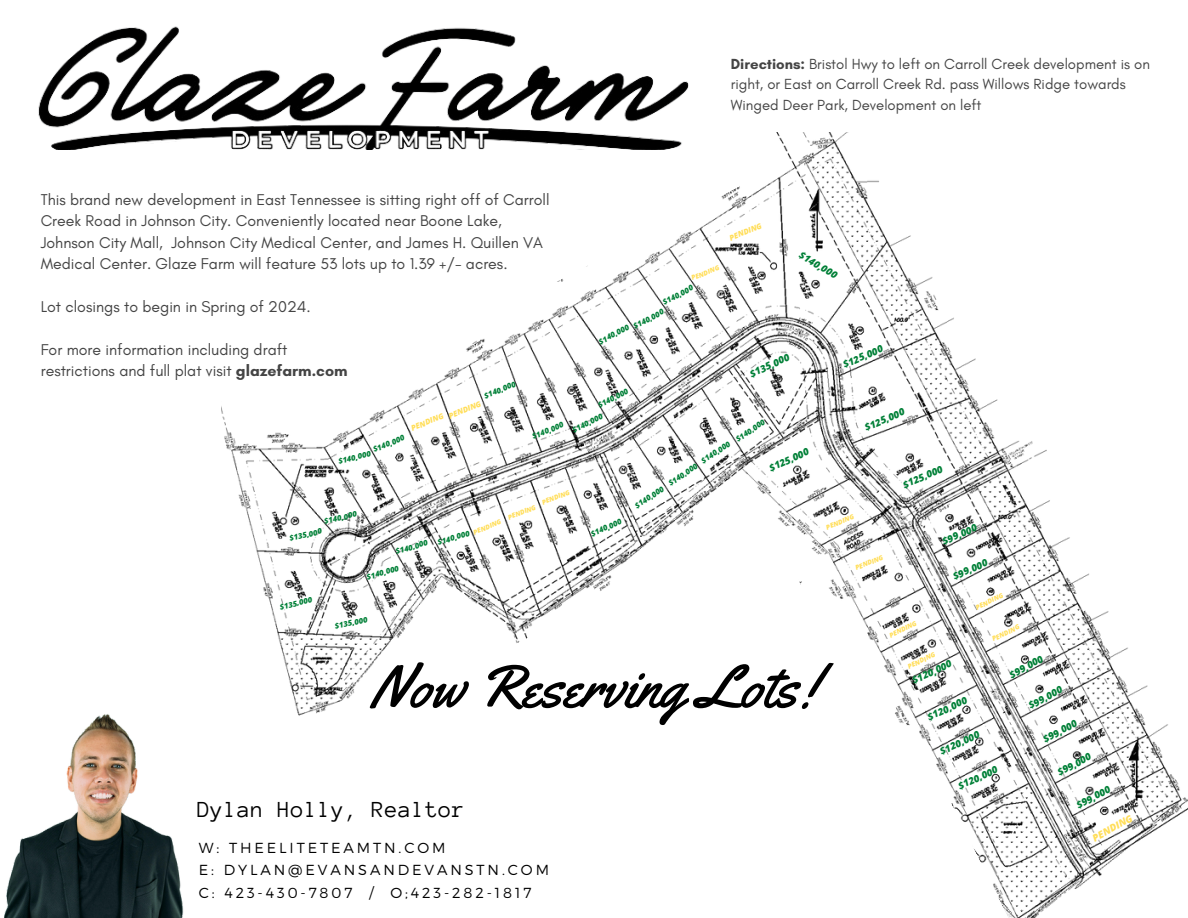
<style>
.page{position:relative;width:1188px;height:918px;background:#fff}
.page>*{position:absolute;margin:0;border:0;box-sizing:border-box;transform-origin:0 0}
.t1{font:60px "Yellowtail";color:#000}
.t2{font:23.55px "Anonymous Pro";letter-spacing:.025em;color:#000}
.t3{font:15.9px/21.3px "Glacial Indifference";color:#444}
.t4{font:14.85px/20.2px "Glacial Indifference";color:#444}
.t5{font:300 14.55px/22.5px "Montserrat";letter-spacing:.2em;color:#000}
.t6{font:italic 800 9.75px "Open Sans";color:#008037}
.t7{font:italic 800 9.75px "Open Sans";color:#ffde59}
.t8{font:italic 800 7.65px "Open Sans";color:#008037}
.t9{font:italic 800 7.65px "Open Sans";color:#ffde59}
.t10{font:italic 800 6.6px "Open Sans";color:#ffde59}
.s1{font-weight:700}
</style>
<div class="page">
<img style="left:221px;top:132px;width:947px;height:635px">
<div style="left:152px;top:759px;width:363px;height:159px;background:#fff"></div>
<svg style="left:443px;top:518px;width:576px;height:249px"></svg>
<svg style="left:338px;top:623px;width:368px;height:144px"></svg>
<svg style="left:937px;top:767px;width:251px;height:151px"></svg>
<svg style="left:977px;top:518px;width:191px;height:152px"></svg>
<svg style="left:903px;top:132px;width:265px;height:386px"></svg>
<svg style="left:221px;top:132px;width:519px;height:271px"></svg>
<img style="left:38px;top:26px;width:684px;height:123px">
<svg style="left:116px;top:140px;width:110px;height:53px"></svg>
<img style="left:4px;top:714px;width:180px;height:204px">
<p class="t4" style="left:731px;top:54px;width:421px"><span class="s1">Directions:</span> Bristol Hwy to left on Carroll Creek development is on right, or East on Carroll Creek Rd. pass Willows Ridge towards<br>Winged Deer Park, Development on left</p>
<p class="t3" style="left:41px;top:189px;width:510px">This brand new development in East Tennessee is sitting right off of Carroll Creek Road in Johnson City. Conveniently located near Boone Lake, Johnson City Mall, Johnson City Medical Center, and James H. Quillen VA Medical Center. Glaze Farm will feature 53 lots up to 1.39 +/- acres.</p>
<p class="t3" style="left:41px;top:296px;width:272px">Lot closings to begin in Spring of 2024.</p>
<p class="t3" style="left:41px;top:338px;width:308px">For more information including draft restrictions and full plat visit <span class="s1">glazefarm.com</span></p>
<h6 class="t9" style="left:728px;top:233px;width:36px;rotate:-22deg">PENDING</h6>
<p class="t6" style="left:804px;top:248px;width:44px;rotate:31deg">$140,000</p>
<h6 class="t10" style="left:690px;top:274px;width:31px;rotate:-22deg">PENDING</h6>
<p class="t8" style="left:661px;top:298px;width:35px;rotate:-29deg">$140,000</p>
<p class="t8" style="left:631px;top:322px;width:35px;rotate:-29deg">$140,000</p>
<p class="t8" style="left:597px;top:338px;width:35px;rotate:-29deg">$140,000</p>
<p class="t6" style="left:841px;top:359px;width:44px;rotate:-24deg">$125,000</p>
<p class="t6" style="left:862px;top:422px;width:44px;rotate:-24deg">$125,000</p>
<h6 class="t6" style="left:901px;top:479px;width:44px;rotate:-24deg">$125,000</h6>
<p class="t6" style="left:940px;top:535px;width:39px;rotate:-24deg">$99,000</p>
<h6 class="t6" style="left:951px;top:571px;width:39px;rotate:-24deg">$99,000</h6>
<p class="t6" style="left:747px;top:368px;width:44px;rotate:-25deg">$135,000</p>
<p class="t8" style="left:482px;top:391px;width:35px;rotate:-22deg">$140,000</p>
<p class="t8" style="left:596px;top:401px;width:35px;rotate:-29deg">$140,000</p>
<p class="t9" style="left:447px;top:411px;width:36px;rotate:-22deg">PENDING</p>
<p class="t8" style="left:530px;top:432px;width:35px;rotate:-22deg">$140,000</p>
<h6 class="t8" style="left:570px;top:426px;width:35px;rotate:-29deg">$140,000</h6>
<p class="t9" style="left:409px;top:423px;width:36px;rotate:-22deg">PENDING</p>
<p class="t8" style="left:733px;top:435px;width:35px;rotate:-34deg">$140,000</p>
<h6 class="t8" style="left:371px;top:445px;width:35px;rotate:-22deg">$140,000</h6>
<h6 class="t8" style="left:699px;top:457px;width:35px;rotate:-34deg">$140,000</h6>
<h4 class="t6" style="left:767px;top:462px;width:44px;rotate:-25deg">$125,000</h4>
<p class="t8" style="left:337px;top:456px;width:35px;rotate:-14deg">$140,000</p>
<p class="t8" style="left:666px;top:479px;width:35px;rotate:-34deg">$140,000</p>
<h6 class="t8" style="left:633px;top:502px;width:35px;rotate:-34deg">$140,000</h6>
<h4 class="t10" style="left:540px;top:498px;width:31px;rotate:-22deg">PENDING</h4>
<h5 class="t10" style="left:506px;top:513px;width:31px;rotate:-22deg">PENDING</h5>
<p class="t8" style="left:323px;top:516px;width:35px;rotate:-14deg">$140,000</p>
<h6 class="t10" style="left:825px;top:523px;width:31px;rotate:-22deg">PENDING</h6>
<h6 class="t8" style="left:589px;top:530px;width:35px;rotate:-26deg">$140,000</h6>
<h6 class="t10" style="left:472px;top:528px;width:31px;rotate:-22deg">PENDING</h6>
<p class="t8" style="left:288px;top:533px;width:35px;rotate:-14deg">$135,000</p>
<p class="t8" style="left:436px;top:537px;width:35px;rotate:-17deg">$140,000</p>
<p class="t8" style="left:394px;top:547px;width:35px;rotate:-17deg">$140,000</p>
<p class="t8" style="left:365px;top:572px;width:35px;rotate:-17deg">$140,000</p>
<h6 class="t8" style="left:334px;top:622px;width:35px;rotate:-14deg">$135,000</h6>
<h6 class="t10" style="left:854px;top:564px;width:31px;rotate:-22deg">PENDING</h6>
<h1 class="t10" style="left:974px;top:604px;width:31px;rotate:-26deg">PENDING</h1>
<p class="t8" style="left:278px;top:602px;width:35px;rotate:-14deg">$135,000</p>
<p class="t10" style="left:888px;top:632px;width:31px;rotate:-26deg">PENDING</p>
<h2 class="t10" style="left:906px;top:663px;width:31px;rotate:-26deg">PENDING</h2>
<h4 class="t10" style="left:991px;top:635px;width:31px;rotate:-26deg">PENDING</h4>
<p class="t6" style="left:1007px;top:670px;width:39px;rotate:-29deg">$99,000</p>
<p class="t6" style="left:1026px;top:700px;width:39px;rotate:-29deg">$99,000</p>
<p class="t6" style="left:1041px;top:734px;width:39px;rotate:-29deg">$99,000</p>
<h6 class="t6" style="left:1055px;top:767px;width:39px;rotate:-29deg">$99,000</h6>
<h6 class="t6" style="left:1074px;top:800px;width:39px;rotate:-29deg">$99,000</h6>
<h6 class="t7" style="left:1090px;top:832px;width:46px;rotate:-29deg">PENDING</h6>
<p class="t6" style="left:910px;top:675px;width:44px;rotate:-25deg">$120,000</p>
<h4 class="t1" style="left:371px;top:649px;width:448px">Now Reserving Lots!</h4>
<p class="t6" style="left:925px;top:711px;width:44px;rotate:-25deg">$120,000</p>
<p class="t6" style="left:937px;top:746px;width:44px;rotate:-25deg">$120,000</p>
<p class="t6" style="left:956px;top:780px;width:44px;rotate:-25deg">$120,000</p>
<p class="t2" style="left:197px;top:798px;width:270px">Dylan Holly, Realtor</p>
<p class="t5" style="left:199px;top:835px;width:352px">W: THEELITETEAMTN.COM<br>E: DYLAN@EVANSANDEVANSTN.COM<br>C: 423-430-7807 / O;423-282-1817</p>
</div>
